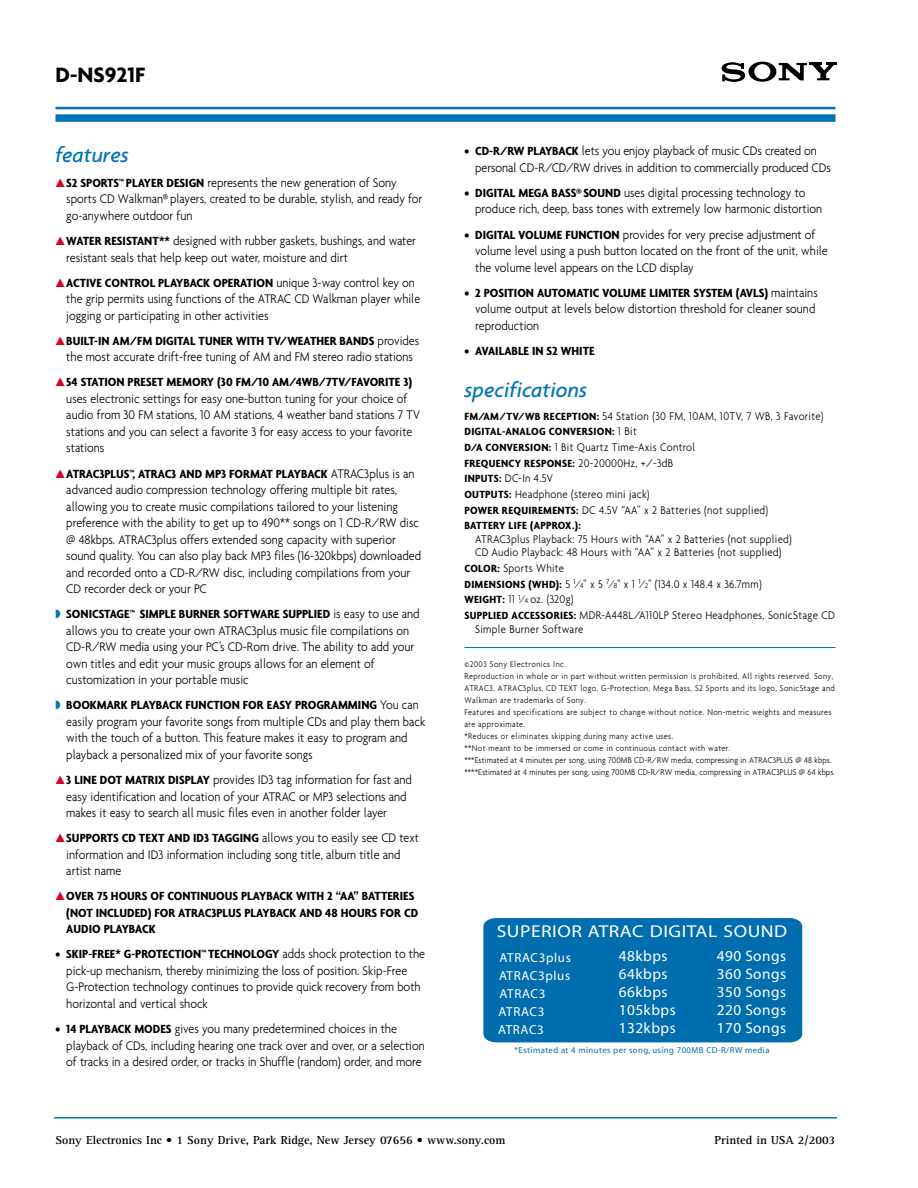
<style>
.page{position:relative;width:918px;height:1188px;background:#fff}
.page>*{position:absolute;margin:0;border:0;box-sizing:border-box;transform-origin:0 0}
.t1{font:italic 500 22.5px "Agenda";color:#0075b4}
.t2{font:700 22.5px "Agenda";color:#000}
.t3{font:17.25px "Myriad";letter-spacing:.025em;color:#fff;scale:1.14 1}
.t4{font:15.15px "Myriad";letter-spacing:.03em;color:#fff}
.t5{font:300 13.5px/16.5px "Agenda";color:#000;scale:.9 1}
.t6{font:13.05px "Myriad";letter-spacing:.05em;color:#fff}
.t7{font:700 condensed 12.75px/16.5px "Agenda";color:#000;scale:1.1 1}
.t8{font:300 12px/15.6px "Agenda";letter-spacing:.025em;color:#000;scale:.9 1}
.t9{font:700 12px "Rotis Serif";color:#000}
.t10{font:700 condensed 11.25px "Agenda";letter-spacing:.025em;color:#000;scale:1.1 1}
.t11{font:300 9px/12px "Agenda";letter-spacing:.05em;color:#000;scale:.9 1}
.t12{font:8.7px "Myriad";letter-spacing:.05em;color:#006daf}
.s1{color:#df0024}
.s2{font-weight:700;font-stretch:condensed;font-size:12.75px}
.s3{font-weight:300;font-stretch:normal;font-size:13.5px}
.s4{color:#0075b4}
.s5{font-weight:700;font-stretch:condensed;font-size:11.25px}
.s6{font-weight:300;font-stretch:normal;font-size:12px}
.s7{font-size:7.95px}
</style>
<div class="page">
<hr style="left:56px;top:107px;width:780px;height:2px;background:#0075b4">
<div style="left:56px;top:114px;width:780px;height:8px;background:#0075b4"></div>
<svg style="left:722px;top:62px;width:115px;height:20px"></svg>
<hr style="left:54px;top:1117px;width:783px;height:2px;background:#0075b4">
<hr style="left:464px;top:647px;width:372px;height:1px;background:#0075b4">
<div style="left:483px;top:918px;width:319px;height:124px;background:#006daf"></div>
<h1 class="t2" style="left:56px;top:65px;width:91px">D-NS921F</h1>
<h1 class="t1" style="left:56px;top:146px;width:75px">features</h1>
<p class="t5" style="left:66px;top:175px;width:397px;text-indent:-11px"><span class="s1">▲</span><span class="s2">S2 SPORTS™ PLAYER DESIGN</span> represents the new generation of Sony sports CD Walkman® players, created to be durable, stylish, and ready for go-anywhere outdoor fun</p>
<p class="t5" style="left:66px;top:233px;width:390px;text-indent:-11px"><span class="s1">▲</span><span class="s2">WATER RESISTANT**</span> designed with rubber gaskets, bushings, and water resistant seals that help keep out water, moisture and dirt</p>
<p class="t7" style="left:56px;top:276px;width:328px"><span class="s1">▲</span>ACTIVE CONTROL PLAYBACK OPERATION <span class="s3">unique 3-way control key on</span></p>
<p class="t5" style="left:66px;top:292px;width:395px">the grip permits using functions of the ATRAC CD Walkman player while jogging or participating in other activities</p>
<p class="t7" style="left:56px;top:334px;width:332px"><span class="s1">▲</span>BUILT-IN AM/FM DIGITAL TUNER WITH TV/WEATHER BANDS <span class="s3">provides</span></p>
<p class="t5" style="left:66px;top:350px;width:387px">the most accurate drift-free tuning of AM and FM stereo radio stations</p>
<p class="t7" style="left:56px;top:376px;width:326px"><span class="s1">▲</span>54 STATION PRESET MEMORY (30 FM/10 AM/4WB/7TV/FAVORITE 3)</p>
<p class="t5" style="left:66px;top:391px;width:395px">uses electronic settings for easy one-button tuning for your choice of audio from 30 FM stations, 10 AM stations, 4 weather band stations 7 TV stations and you can select a favorite 3 for easy access to your favorite stations</p>
<p class="t7" style="left:56px;top:467px;width:328px"><span class="s1">▲</span>ATRAC3PLUS™, ATRAC3 AND MP3 FORMAT PLAYBACK <span class="s3">ATRAC3plus is an</span></p>
<p class="t5" style="left:66px;top:483px;width:396px">advanced audio compression technology offering multiple bit rates, allowing you to create music compilations tailored to your listening preference with the ability to get up to 490** songs on 1 CD-R/RW disc @ 48kbps. ATRAC3plus offers extended song capacity with superior sound quality. You can also play back MP3 files (16-320kbps) downloaded and recorded onto a CD-R/RW disc, including compilations from your CD recorder deck or your PC</p>
<p class="t7" style="left:56px;top:608px;width:333px"><span class="s4">◗</span> SONICSTAGE™ SIMPLE BURNER SOFTWARE SUPPLIED <span class="s3">is easy to use and</span></p>
<p class="t5" style="left:66px;top:623px;width:388px">allows you to create your own ATRAC3plus music file compilations on CD-R/RW media using your PC’s CD-Rom drive. The ability to add your own titles and edit your music groups allows for an element of customization in your portable music</p>
<p class="t7" style="left:56px;top:699px;width:332px"><span class="s4">◗</span> BOOKMARK PLAYBACK FUNCTION FOR EASY PROGRAMMING <span class="s3">You can</span></p>
<p class="t5" style="left:66px;top:714px;width:400px">easily program your favorite songs from multiple CDs and play them back with the touch of a button. This feature makes it easy to program and playback a personalized mix of your favorite songs</p>
<p class="t5" style="left:66px;top:772px;width:386px;text-indent:-11px"><span class="s1">▲</span><span class="s2">3 LINE DOT MATRIX DISPLAY</span> provides ID3 tag information for fast and easy identification and location of your ATRAC or MP3 selections and makes it easy to search all music files even in another folder layer</p>
<p class="t7" style="left:56px;top:832px;width:332px"><span class="s1">▲</span>SUPPORTS CD TEXT AND ID3 TAGGING <span class="s3">allows you to easily see CD text</span></p>
<p class="t5" style="left:66px;top:847px;width:373px">information and ID3 information including song title, album title and artist name</p>
<p class="t7" style="left:66px;top:890px;width:321px;text-indent:-11px"><span class="s1">▲</span>OVER 75 HOURS OF CONTINUOUS PLAYBACK WITH 2 “AA” BATTERIES (NOT INCLUDED) FOR ATRAC3PLUS PLAYBACK AND 48 HOURS FOR CD<br>AUDIO PLAYBACK</p>
<p class="t7" style="left:55px;top:948px;width:338px">• SKIP-FREE* G-PROTECTION™ TECHNOLOGY <span class="s3">adds shock protection to the</span></p>
<p class="t5" style="left:66px;top:963px;width:395px">pick-up mechanism, thereby minimizing the loss of position. Skip-Free<br>G-Protection technology continues to provide quick recovery from both horizontal and vertical shock</p>
<p class="t5" style="left:66px;top:1022px;width:400px;text-indent:-11px"><span class="s2">• 14 PLAYBACK MODES</span> gives you many predetermined choices in the playback of CDs, including hearing one track over and over, or a selection of tracks in a desired order, or tracks in Shuffle (random) order, and more</p>
<p class="t5" style="left:475px;top:144px;width:397px;text-indent:-11px"><span class="s2">• CD-R/RW PLAYBACK</span> lets you enjoy playback of music CDs created on personal CD-R/CD/RW drives in addition to commercially produced CDs</p>
<p class="t5" style="left:475px;top:185px;width:387px;text-indent:-11px"><span class="s2">• DIGITAL MEGA BASS® SOUND</span> uses digital processing technology to produce rich, deep, bass tones with extremely low harmonic distortion</p>
<p class="t5" style="left:475px;top:227px;width:393px;text-indent:-11px"><span class="s2">• DIGITAL VOLUME FUNCTION</span> provides for very precise adjustment of volume level using a push button located on the front of the unit, while the volume level appears on the LCD display</p>
<p class="t7" style="left:464px;top:286px;width:323px">• 2 POSITION AUTOMATIC VOLUME LIMITER SYSTEM (AVLS) <span class="s3">maintains</span></p>
<p class="t5" style="left:475px;top:302px;width:380px">volume output at levels below distortion threshold for cleaner sound reproduction</p>
<p class="t7" style="left:464px;top:344px;width:120px">• AVAILABLE IN S2 WHITE</p>
<h1 class="t1" style="left:464px;top:381px;width:124px">specifications</h1>
<p class="t8" style="left:464px;top:409px;width:400px"><span class="s5">FM/AM/TV/WB RECEPTION:</span> 54 Station (30 FM, 10AM, 10TV, 7 WB, 3 Favorite)</p>
<p class="t10" style="left:464px;top:429px;width:158px">DIGITAL-ANALOG CONVERSION: <span class="s6">1 Bit</span></p>
<p class="t8" style="left:464px;top:440px;width:258px"><span class="s5">D/A CONVERSION:</span> 1 Bit Quartz Time-Axis Control</p>
<p class="t10" style="left:464px;top:460px;width:191px">FREQUENCY RESPONSE: <span class="s6">20-20000Hz, +/-3dB</span></p>
<p class="t8" style="left:464px;top:472px;width:339px"><span class="s5">INPUTS:</span> DC-In 4.5V<br><span class="s5">OUTPUTS:</span> Headphone (stereo mini jack)<br><span class="s5">POWER REQUIREMENTS:</span> DC 4.5V “AA” x 2 Batteries (not supplied)</p>
<p class="t10" style="left:464px;top:523px;width:107px">BATTERY LIFE (APPROX.):</p>
<p class="t8" style="left:475px;top:533px;width:353px;line-height:13.5px">ATRAC3plus Playback: 75 Hours with “AA” x 2 Batteries (not supplied)<br>CD Audio Playback: 48 Hours with “AA” x 2 Batteries (not supplied)</p>
<p class="t8" style="left:464px;top:561px;width:413px"><span class="s5">COLOR:</span> Sports White<br><span class="s5">DIMENSIONS (WHD):</span> 5 <sup>1</sup>⁄<span class="s7">4</span>" x 5 <sup>7</sup>⁄<span class="s7">8</span>" x 1 <sup>1</sup>⁄<span class="s7">2</span>" (134.0 x 148.4 x 36.7mm)<br><span class="s5">WEIGHT:</span> 11 <sup>1</sup>⁄<span class="s7">4</span> oz. (320g)<br><span class="s5">SUPPLIED ACCESSORIES:</span> MDR-A448L/A110LP Stereo Headphones, SonicStage CD</p>
<p class="t8" style="left:475px;top:622px;width:122px">Simple Burner Software</p>
<p class="t11" style="left:464px;top:659px;width:413px">©2003 Sony Electronics Inc.<br>Reproduction in whole or in part without written permission is prohibited. All rights reserved. Sony, ATRAC3, ATRAC3plus, CD TEXT logo, G-Protection, Mega Bass, S2 Sports and its logo, SonicStage and Walkman are trademarks of Sony.<br>Features and specifications are subject to change without notice. Non-metric weights and measures are approximate.<br>*Reduces or eliminates skipping during many active uses.<br>**Not meant to be immersed or come in continuous contact with water.<br>***Estimated at 4 minutes per song, using 700MB CD-R/RW media, compressing in ATRAC3PLUS @ 48 kbps. ****Estimated at 4 minutes per song, using 700MB CD-R/RW media, compressing in ATRAC3PLUS @ 64 kbps.</p>
<p class="t3" style="left:497px;top:925px;width:256px">SUPERIOR ATRAC DIGITAL SOUND</p>
<p class="t6" style="left:500px;top:953px;width:73px">ATRAC3plus</p>
<p class="t4" style="left:619px;top:951px;width:50px">48kbps</p>
<p class="t4" style="left:717px;top:951px;width:71px">490 Songs</p>
<p class="t6" style="left:499px;top:971px;width:73px">ATRAC3plus</p>
<p class="t4" style="left:619px;top:969px;width:50px">64kbps</p>
<p class="t4" style="left:717px;top:969px;width:71px">360 Songs</p>
<p class="t6" style="left:500px;top:989px;width:47px">ATRAC3</p>
<p class="t4" style="left:619px;top:987px;width:50px">66kbps</p>
<p class="t4" style="left:717px;top:987px;width:71px">350 Songs</p>
<p class="t6" style="left:499px;top:1006px;width:47px">ATRAC3</p>
<p class="t4" style="left:619px;top:1004px;width:58px">105kbps</p>
<p class="t4" style="left:717px;top:1004px;width:71px">220 Songs</p>
<p class="t6" style="left:498px;top:1024px;width:47px">ATRAC3</p>
<p class="t4" style="left:619px;top:1022px;width:58px">132kbps</p>
<p class="t4" style="left:717px;top:1022px;width:71px">170 Songs</p>
<p class="t12" style="left:515px;top:1047px;width:256px">*Estimated at 4 minutes per song, using 700MB CD-R/RW media</p>
<p class="t9" style="left:56px;top:1135px;width:451px">Sony Electronics Inc • 1 Sony Drive, Park Ridge, New Jersey 07656 • www.sony.com</p>
<p class="t9" style="left:715px;top:1135px;width:122px">Printed in USA 2/2003</p>
</div>
